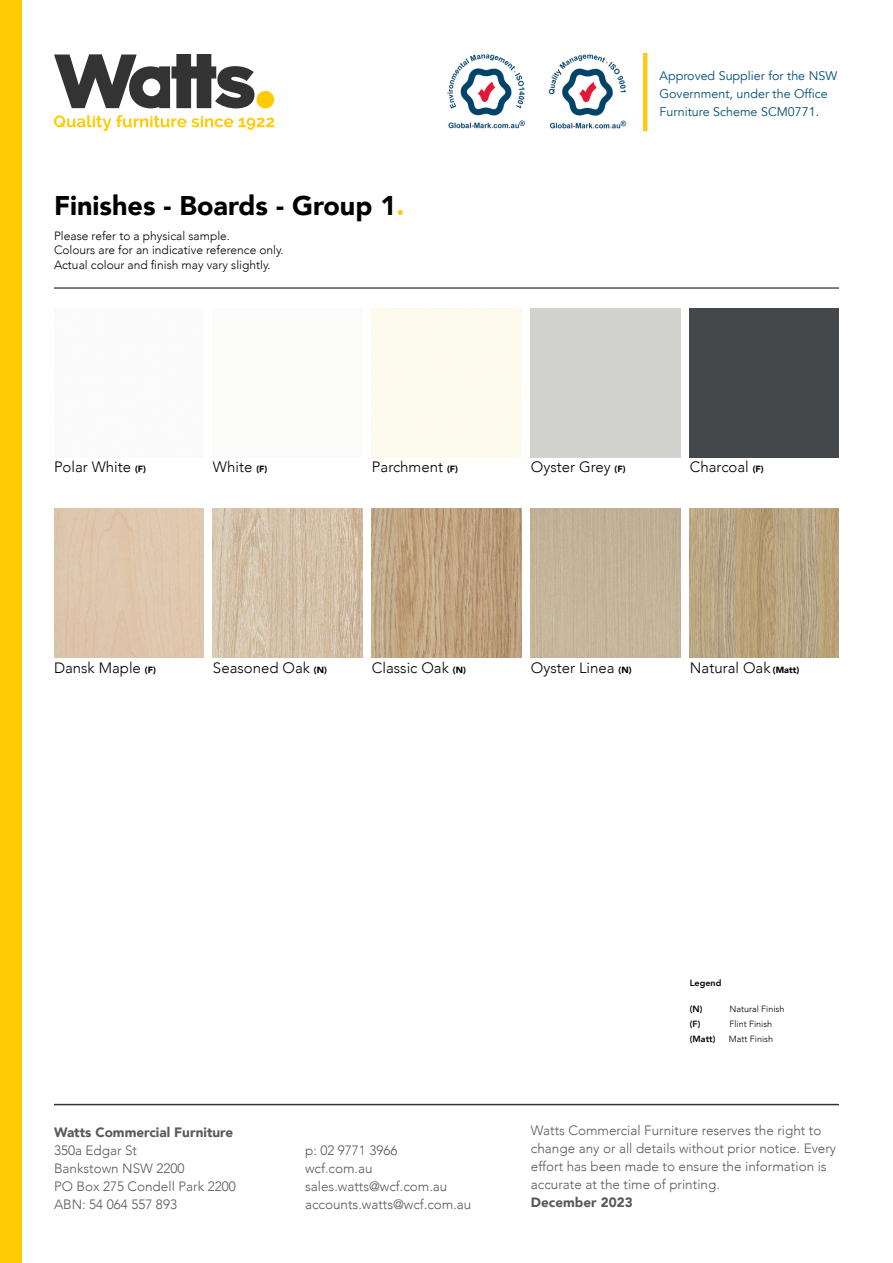
<style>
.page{position:relative;width:893px;height:1263px;background:#fff}
.page>*{position:absolute;margin:0;border:0;box-sizing:border-box;transform-origin:0 0}
.t1{font:900 27px "Avenir";color:#000}
.t2{font:300 15px "Avenir";color:#000}
.t3{font:300 13.5px/18px "Avenir";color:#58595b}
.t4{font:900 13.5px "Avenir";color:#58595b}
.t5{font:12.45px/18px "Avenir";color:#004f75}
.t6{font:300 12px/14.4px "Avenir";color:#000}
.t7{font:300 9px "Avenir";color:#000}
.t8{font:800 9px "Avenir";color:#000}
.s1{color:#ffc917}
.s2{font-weight:900;font-size:9px}
</style>
<div class="page">
<hr style="left:54px;top:288px;width:785px;height:1px;background:#000">
<svg style="left:54px;top:115px;width:220px;height:16px"></svg>
<div style="left:257px;top:91px;width:17px;height:17px;background:#ffcb05;border-radius:50%"></div>
<svg style="left:54px;top:54px;width:200px;height:54px"></svg>
<div style="left:0;top:0;width:21px;height:1263px;background:#ffcb05"></div>
<hr style="left:54px;top:1104px;width:785px;height:1px;background:#333334">
<div style="left:690px;top:308px;width:149px;height:149px;background:#44484b"></div>
<img style="left:447px;top:54px;width:79px;height:75px">
<img style="left:548px;top:54px;width:79px;height:75px">
<hr style="left:643px;top:53px;width:4px;height:78px;background:#ffc917">
<div style="left:531px;top:509px;width:149px;height:149px;background:#c3b39a"></div>
<div style="left:54px;top:509px;width:149px;height:149px;background:#dec6ae"></div>
<img style="left:213px;top:509px;width:149px;height:149px">
<img style="left:372px;top:509px;width:149px;height:149px">
<img style="left:690px;top:509px;width:149px;height:149px">
<h1 class="t1" style="left:54px;top:182px;width:352px">Finishes - Boards - Group 1<span class="s1">.</span></h1>
<p class="t6" style="left:54px;top:228px;width:231px">Please refer to a physical sample.<br>Colours are for an indicative reference only.<br>Actual colour and finish may vary slightly.</p>
<p class="t5" style="left:659px;top:67px;width:179px">Approved Supplier for the NSW<br>Government, under the Office<br>Furniture Scheme SCM0771.</p>
<p class="t2" style="left:54px;top:458px;width:94px">Polar White <span class="s2">(F)</span></p>
<p class="t2" style="left:213px;top:458px;width:56px">White <span class="s2">(F)</span></p>
<p class="t2" style="left:372px;top:458px;width:88px">Parchment <span class="s2">(F)</span></p>
<p class="t2" style="left:531px;top:458px;width:96px">Oyster Grey <span class="s2">(F)</span></p>
<p class="t2" style="left:690px;top:458px;width:75px">Charcoal <span class="s2">(F)</span></p>
<p class="t2" style="left:54px;top:658px;width:103px">Dansk Maple <span class="s2">(F)</span></p>
<p class="t2" style="left:213px;top:658px;width:115px">Seasoned Oak <span class="s2">(N)</span></p>
<p class="t2" style="left:372px;top:658px;width:95px">Classic Oak <span class="s2">(N)</span></p>
<p class="t2" style="left:531px;top:658px;width:102px">Oyster Linea <span class="s2">(N)</span></p>
<p class="t2" style="left:690px;top:658px;width:111px">Natural Oak <span class="s2">(Matt)</span></p>
<p class="t4" style="left:54px;top:1121px;width:181px">Watts Commercial Furniture</p>
<p class="t3" style="left:54px;top:1141px;width:183px">350a Edgar St<br>Bankstown NSW 2200<br>PO Box 275 Condell Park 2200<br>ABN: 54 064 557 893</p>
<p class="t3" style="left:305px;top:1141px;width:168px">p: 02 9771 3966<br>wcf.com.au sales.watts@wcf.com.au accounts.watts@wcf.com.au</p>
<p class="t8" style="left:690px;top:975px;width:33px">Legend</p>
<p class="t8" style="left:690px;top:1001px;width:14px">(N)</p>
<p class="t7" style="left:729px;top:1003px;width:57px">Natural Finish</p>
<p class="t8" style="left:690px;top:1016px;width:12px">(F)</p>
<p class="t7" style="left:729px;top:1018px;width:44px">Flint Finish</p>
<p class="t8" style="left:690px;top:1031px;width:27px">(Matt)</p>
<p class="t7" style="left:729px;top:1033px;width:46px">Matt Finish</p>
<p class="t3" style="left:531px;top:1121px;width:307px">Watts Commercial Furniture reserves the right to change any or all details without prior notice. Every effort has been made to ensure the information is accurate at the time of printing.</p>
<p class="t4" style="left:531px;top:1191px;width:103px">December 2023</p>
</div>
